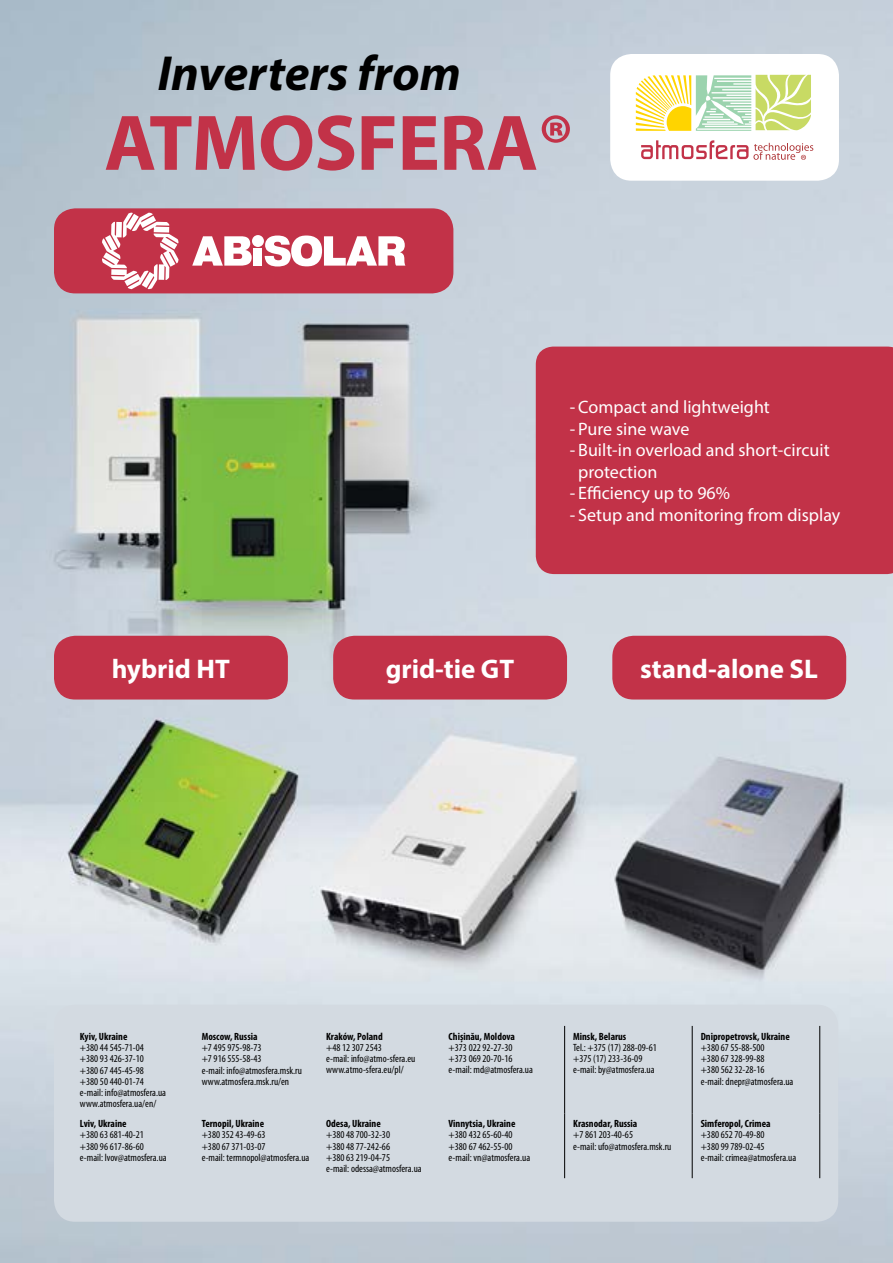
<style>
.page{position:relative;width:893px;height:1263px;background:#fff}
.page>*{position:absolute;margin:0;border:0;box-sizing:border-box;transform-origin:0 0}
.t1{font:700 79.5px "Myriad Pro";letter-spacing:-.01em;color:#c23248}
.t2{font:italic 700 49.5px "Myriad Pro";color:#000}
.t3{font:700 27px "Myriad Pro";color:#fff}
.t4{font:18px/21.6px "Myriad Pro";color:#fff}
.t5{font:condensed 10.5px/11.2px "Myriad Pro";color:#000}
.t6{font:700 condensed 10.5px "Myriad Pro";color:#000}
</style>
<div class="page">
<img style="left:0;top:0;width:893px;height:1263px">
<div style="left:610px;top:54px;width:229px;height:127px;background:#fff;border-radius:21px"></div>
<svg style="left:636px;top:75px;width:175px;height:56px"></svg>
<svg style="left:641px;top:140px;width:172px;height:20px"></svg>
<div style="left:536px;top:347px;width:357px;height:227px;background:#c23248"></div>
<div style="left:54px;top:208px;width:399px;height:85px;background:#c23248;border-radius:21px"></div>
<svg style="left:102px;top:213px;width:77px;height:76px"></svg>
<svg style="left:192px;top:236px;width:60px;height:30px"></svg>
<div style="left:254px;top:248px;width:8px;height:18px;background:#fff"></div>
<svg style="left:265px;top:235px;width:140px;height:31px"></svg>
<div style="left:252px;top:235px;width:12px;height:12px;background:#fff;border-radius:50%"></div>
<div style="left:333px;top:636px;width:234px;height:63px;background:#c23248;border-radius:21px"></div>
<div style="left:612px;top:636px;width:234px;height:63px;background:#c23248;border-radius:21px"></div>
<div style="left:54px;top:636px;width:234px;height:63px;background:#c23248;border-radius:21px"></div>
<div style="left:54px;top:1005px;width:784px;height:217px;background:#d3dae1;border-radius:21px"></div>
<hr style="left:564px;top:1026px;width:1px;height:87px;background:#000">
<hr style="left:564px;top:1113px;width:1px;height:65px;background:#000">
<hr style="left:692px;top:1026px;width:1px;height:87px;background:#000">
<hr style="left:819px;top:1026px;width:1px;height:87px;background:#000">
<hr style="left:692px;top:1113px;width:1px;height:65px;background:#000">
<hr style="left:819px;top:1113px;width:1px;height:65px;background:#000">
<h2 class="t2" style="left:158px;top:41px;width:305px">Inverters from</h2>
<h1 class="t1" style="left:104px;top:91px;width:471px">ATMOSFERA®</h1>
<h3 class="t4" style="left:570px;top:396px;width:202px">- Compact and lightweight</h3>
<h3 class="t4" style="left:570px;top:418px;width:121px">- Pure sine wave</h3>
<h3 class="t4" style="left:578px;top:439px;width:253px;text-indent:-8px">- Built-in overload and short-circuit protection</h3>
<h3 class="t4" style="left:570px;top:482px;width:162px">- Efficiency up to 96%</h3>
<h3 class="t4" style="left:570px;top:504px;width:272px">- Setup and monitoring from display</h3>
<h3 class="t3" style="left:112px;top:651px;width:120px">hybrid HT</h3>
<h3 class="t3" style="left:386px;top:651px;width:130px">grid-tie GT</h3>
<h3 class="t3" style="left:640px;top:651px;width:179px">stand-alone SL</h3>
<p class="t6" style="left:80px;top:1030px;width:49px">Kyiv, Ukraine</p>
<p class="t5" style="left:80px;top:1042px;width:88px">+380 44 545-71-04<br>+380 93 426-37-10<br>+380 67 445-45-98<br>+380 50 440-01-74 e-mail: info@atmosfera.ua www.atmosfera.ua/en/</p>
<p class="t6" style="left:80px;top:1117px;width:48px">Lviv, Ukraine</p>
<p class="t5" style="left:80px;top:1129px;width:88px">+380 63 681-40-21<br>+380 96 617-86-60 e-mail: lvov@atmosfera.ua</p>
<p class="t6" style="left:202px;top:1030px;width:57px">Moscow, Russia</p>
<p class="t5" style="left:202px;top:1042px;width:102px">+7 495 975-98-73<br>+7 916 555-58-43<br>e-mail: info@atmosfera.msk.ru www.atmosfera.msk.ru/en</p>
<p class="t6" style="left:202px;top:1117px;width:64px">Ternopil, Ukraine</p>
<p class="t5" style="left:202px;top:1129px;width:109px">+380 352 43-49-63<br>+380 67 371-03-07<br>e-mail: termnopol@atmosfera.ua</p>
<p class="t6" style="left:326px;top:1030px;width:58px">Kraków, Poland</p>
<p class="t5" style="left:326px;top:1042px;width:91px">+48 12 307 2543<br>e-mail: info@atmo-sfera.eu www.atmo-sfera.eu/pl/</p>
<p class="t6" style="left:326px;top:1117px;width:56px">Odesa, Ukraine</p>
<p class="t5" style="left:326px;top:1129px;width:97px">+380 48 700-32-30<br>+380 48 77-242-66<br>+380 63 219-04-75<br>e-mail: odessa@atmosfera.ua</p>
<p class="t6" style="left:449px;top:1030px;width:68px">Chișinău, Moldova</p>
<p class="t5" style="left:449px;top:1042px;width:86px">+373 022 92-27-30 +373 069 20-70-16 e-mail: md@atmosfera.ua</p>
<p class="t6" style="left:449px;top:1117px;width:68px">Vinnytsia, Ukraine</p>
<p class="t5" style="left:449px;top:1129px;width:83px">+380 432 65-60-40 +380 67 462-55-00 e-mail: vn@atmosfera.ua</p>
<p class="t6" style="left:573px;top:1030px;width:55px">Minsk, Belarus</p>
<p class="t5" style="left:573px;top:1042px;width:85px">Tel.: +375 (17) 288-09-61 +375 (17) 233-36-09 e-mail: by@atmosfera.ua</p>
<p class="t6" style="left:573px;top:1117px;width:66px">Krasnodar, Russia</p>
<p class="t5" style="left:573px;top:1129px;width:100px">+7 861 203-40-65<br>e-mail: ufo@atmosfera.msk.ru</p>
<p class="t6" style="left:701px;top:1030px;width:91px">Dnipropetrovsk, Ukraine</p>
<p class="t5" style="left:701px;top:1042px;width:94px">+380 67 55-88-500<br>+380 67 328-99-88<br>+380 562 32-28-16<br>e-mail: dnepr@atmosfera.ua</p>
<p class="t6" style="left:701px;top:1117px;width:71px">Simferopol, Crimea</p>
<p class="t5" style="left:701px;top:1129px;width:97px">+380 652 70-49-80<br>+380 99 789-02-45<br>e-mail: crimea@atmosfera.ua</p>
</div>
